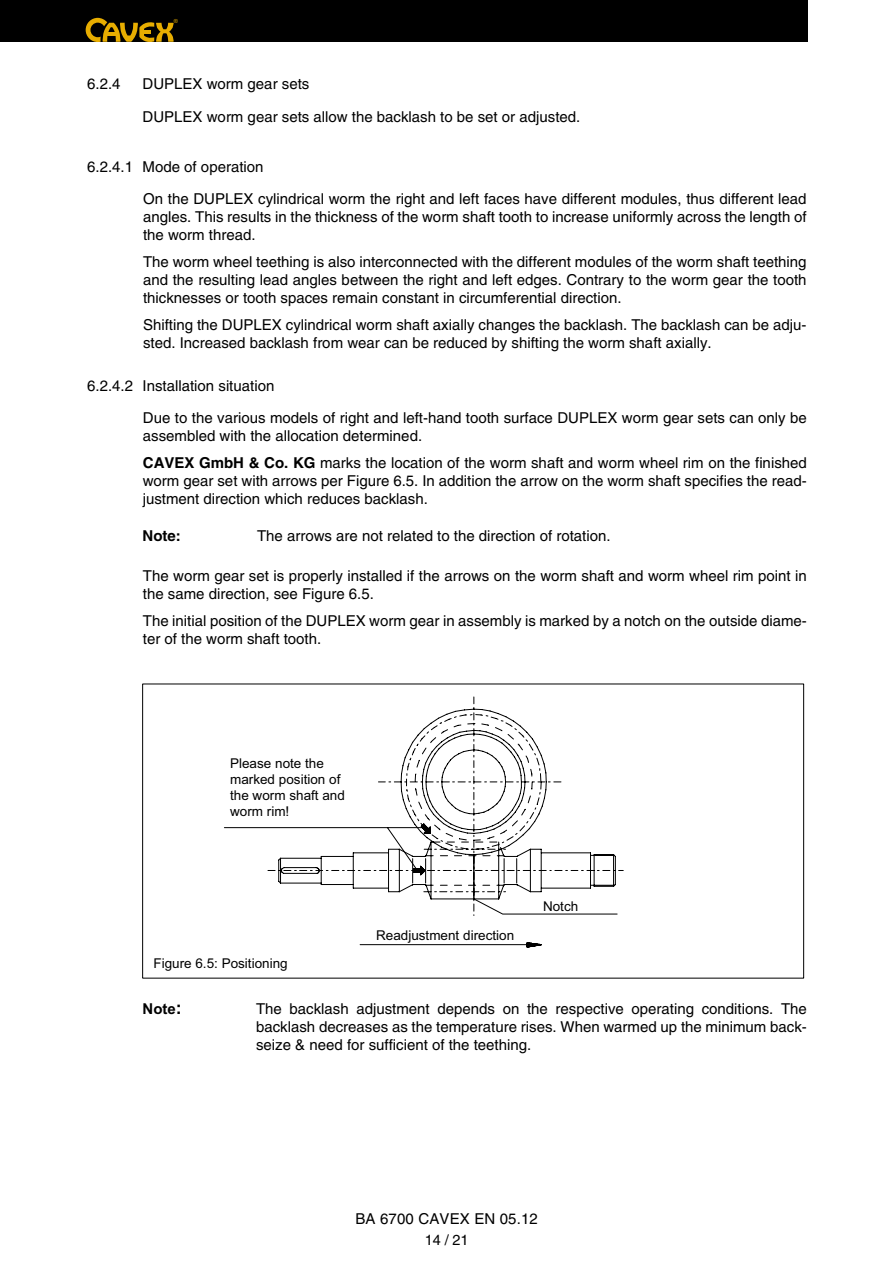
<style>
.page{position:relative;width:893px;height:1263px;background:#fff}
.page>*{position:absolute;margin:0;border:0;box-sizing:border-box;transform-origin:0 0}
.t1{font:15px/18px "Helvetica";color:#000}
.t2{font:700 15px "Helvetica";color:#000}
.t3{font:700 15px "Arial";color:#000}
.t4{font:14.55px "Helvetica";color:#000}
.t5{font:13.5px/16.2px "Arial";color:#000}
.t6{font:5.7px "Arial";color:#e7ad00}
.s1{font-weight:700}
.s2{font-size:18px}
</style>
<div class="page">
<svg style="left:359px;top:696px;width:265px;height:251px"></svg>
<svg style="left:224px;top:827px;width:393px;height:87px"></svg>
<div style="left:0;top:0;width:808px;height:42px;background:#000"></div>
<svg style="left:86px;top:18px;width:88px;height:24px"></svg>
<hr style="left:141px;top:30px;width:10px;height:4px;background:#e7ad00">
<p class="t6" style="left:174px;top:17px;width:6px">®</p>
<p class="t1" style="left:87px;top:75px;width:35px">6.2.4</p>
<p class="t1" style="left:143px;top:67px;width:439px;line-height:32.7px">DUPLEX worm gear sets<br>DUPLEX worm gear sets allow the backlash to be set or adjusted.</p>
<p class="t1" style="left:87px;top:158px;width:178px">6.2.4.1 Mode of operation</p>
<p class="t1" style="left:143px;top:189px;width:665px;text-align:justify">On the DUPLEX cylindrical worm the right and left faces have different modules, thus different lead angles. This results in the thickness of the worm shaft tooth to increase uniformly across the length of the worm thread.</p>
<p class="t1" style="left:143px;top:252px;width:665px;text-align:justify">The worm wheel teething is also interconnected with the different modules of the worm shaft teething and the resulting lead angles between the right and left edges. Contrary to the worm gear the tooth thicknesses or tooth spaces remain constant in circumferential direction.</p>
<p class="t1" style="left:143px;top:315px;width:665px">Shifting the DUPLEX cylindrical worm shaft axially changes the backlash. The backlash can be adju&shy;sted. Increased backlash from wear can be reduced by shifting the worm shaft axially.</p>
<p class="t1" style="left:87px;top:376px;width:189px">6.2.4.2 Installation situation</p>
<p class="t1" style="left:143px;top:409px;width:665px">Due to the various models of right and left-hand tooth surface DUPLEX worm gear sets can only be assembled with the allocation determined.</p>
<p class="t1" style="left:143px;top:454px;width:666px;text-align:justify"><span class="s1">CAVEX GmbH &amp; Co. KG</span> marks the location of the worm shaft and worm wheel rim on the finished worm gear set with arrows per Figure 6.5. In addition the arrow on the worm shaft specifies the read&shy;justment direction which reduces backlash.</p>
<p class="t2" style="left:143px;top:527px;width:40px">Note:</p>
<p class="t1" style="left:257px;top:527px;width:355px">The arrows are not related to the direction of rotation.</p>
<p class="t1" style="left:143px;top:567px;width:665px">The worm gear set is properly installed if the arrows on the worm shaft and worm wheel rim point in the same direction, see Figure 6.5.</p>
<p class="t1" style="left:143px;top:612px;width:665px">The initial position of the DUPLEX worm gear in assembly is marked by a notch on the outside diame&shy;ter of the worm shaft tooth.</p>
<p class="t5" style="left:230px;top:755px;width:116px">Please note the marked position of the worm shaft and worm rim!</p>
<p class="t5" style="left:153px;top:955px;width:136px">Figure 6.5: Positioning</p>
<p class="t5" style="left:376px;top:927px;width:140px">Readjustment direction</p>
<p class="t5" style="left:543px;top:898px;width:37px">Notch</p>
<p class="t3" style="left:143px;top:999px;width:41px">Note<span class="s2">:</span></p>
<p class="t1" style="left:256px;top:1000px;width:552px;text-align:justify">The backlash adjustment depends on the respective operating conditions. The backlash decreases as the temperature rises. When warmed up the minimum back&shy;seize &amp; need for sufficient of the teething.</p>
<p class="t1" style="left:355px;top:1210px;width:184px">BA 6700 CAVEX EN 05.12</p>
<p class="t4" style="left:425px;top:1231px;width:45px">14 / 21</p>
</div>
